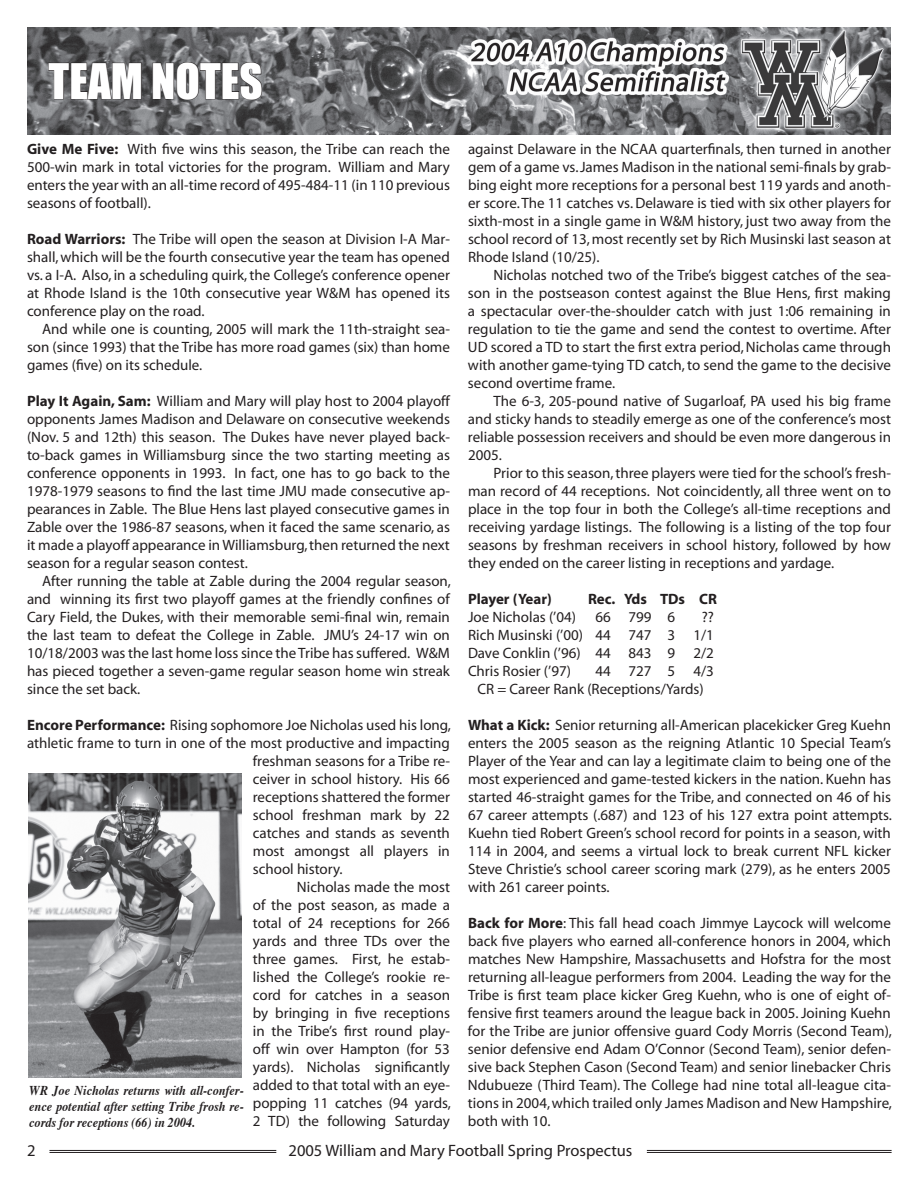
<style>
.page{position:relative;width:918px;height:1188px;background:#fff}
.page>*{position:absolute;margin:0;border:0;box-sizing:border-box;transform-origin:0 0}
.t1{font:45px "Impact";color:#fff}
.t2{font:16.5px "Myriad";color:#231f20}
.t3{font:15px/18px "Myriad";color:#231f20;text-align:justify}
.t4{font:700 15px "Myriad";color:#231f20}
.t5{font:italic 700 13.5px/16.2px "Times";color:#231f20;text-align:justify;scale:.9 1}
.s1{font-weight:700}
</style>
<div class="page">
<img style="left:27px;top:27px;width:864px;height:108px">
<hr style="left:50px;top:1150px;width:226px;height:1px;background:#231f20">
<hr style="left:50px;top:1152px;width:226px;height:1px;background:#231f20">
<hr style="left:647px;top:1150px;width:245px;height:1px;background:#231f20">
<hr style="left:647px;top:1152px;width:245px;height:1px;background:#231f20">
<svg style="left:48px;top:62px;width:94px;height:38px;background:#5b5b5d"></svg>
<svg style="left:152px;top:62px;width:110px;height:38px;background:#646466"></svg>
<img style="left:28px;top:773px;width:214px;height:304px">
<h1 class="t1" style="left:49px;top:53px;width:216px">TEAM NOTES</h1>
<p class="t3" style="left:27px;top:140px;width:425px"><span class="s1">Give Me Five:</span> With five wins this season, the Tribe can reach the 500-win mark in total victories for the program. William and Mary enters the year with an all-time record of 495-484-11 (in 110 previous seasons of football).</p>
<p class="t3" style="left:27px;top:230px;width:425px"><span class="s1">Road Warriors:</span> The Tribe will open the season at Division I-A Mar&shy;shall, which will be the fourth consecutive year the team has opened vs. a I-A. Also, in a scheduling quirk, the College’s conference opener at Rhode Island is the 10th consecutive year W&amp;M has opened its conference play on the road.</p>
<p class="t3" style="left:27px;top:320px;width:425px;text-indent:15px">And while one is counting, 2005 will mark the 11th-straight sea&shy;son (since 1993) that the Tribe has more road games (six) than home games (five) on its schedule.</p>
<p class="t3" style="left:27px;top:392px;width:425px"><span class="s1">Play It Again, Sam:</span> William and Mary will play host to 2004 playoff opponents James Madison and Delaware on consecutive weekends (Nov. 5 and 12th) this season. The Dukes have never played back&shy;to-back games in Williamsburg since the two starting meeting as conference opponents in 1993. In fact, one has to go back to the 1978-1979 seasons to find the last time JMU made consecutive ap&shy;pearances in Zable. The Blue Hens last played consecutive games in Zable over the 1986-87 seasons, when it faced the same scenario, as it made a playoff appearance in Williamsburg, then returned the next season for a regular season contest.</p>
<p class="t3" style="left:27px;top:572px;width:426px;text-indent:15px">After running the table at Zable during the 2004 regular season, and winning its first two playoff games at the friendly confines of Cary Field, the Dukes, with their memorable semi-final win, remain the last team to defeat the College in Zable. JMU’s 24-17 win on 10/18/2003 was the last home loss since the Tribe has suffered. W&amp;M has pieced together a seven-game regular season home win streak since the set back.</p>
<p class="t3" style="left:27px;top:716px;width:426px"><span class="s1">Encore Performance:</span> Rising sophomore Joe Nicholas used his long,</p>
<p class="t3" style="left:27px;top:734px;width:424px">athletic frame to turn in one of the most productive and impacting</p>
<p class="t3" style="left:253px;top:752px;width:199px">freshman seasons for a Tribe re-</p>
<p class="t3" style="left:253px;top:770px;width:199px">ceiver in school history. His 66</p>
<p class="t3" style="left:253px;top:788px;width:199px">receptions shattered the former</p>
<p class="t3" style="left:253px;top:806px;width:199px">school freshman mark by 22</p>
<p class="t3" style="left:253px;top:824px;width:199px">catches and stands as seventh</p>
<p class="t3" style="left:253px;top:842px;width:199px">most amongst all players in</p>
<p class="t3" style="left:253px;top:860px;width:91px">school history.</p>
<p class="t3" style="left:297px;top:878px;width:154px">Nicholas made the most</p>
<p class="t3" style="left:253px;top:896px;width:199px">of the post season, as made a</p>
<p class="t3" style="left:253px;top:914px;width:199px">total of 24 receptions for 266</p>
<p class="t3" style="left:253px;top:932px;width:199px">yards and three TDs over the</p>
<p class="t3" style="left:253px;top:950px;width:199px">three games. First, he estab-</p>
<p class="t3" style="left:253px;top:968px;width:199px">lished the College’s rookie re-</p>
<p class="t3" style="left:253px;top:986px;width:199px">cord for catches in a season</p>
<p class="t3" style="left:253px;top:1004px;width:199px">by bringing in five receptions</p>
<p class="t3" style="left:253px;top:1022px;width:199px">in the Tribe’s first round play-</p>
<p class="t3" style="left:253px;top:1040px;width:199px">off win over Hampton (for 53</p>
<p class="t3" style="left:253px;top:1058px;width:199px">yards). Nicholas significantly</p>
<p class="t3" style="left:253px;top:1076px;width:199px">added to that total with an eye-</p>
<p class="t3" style="left:253px;top:1094px;width:200px">popping 11 catches (94 yards,</p>
<p class="t3" style="left:253px;top:1112px;width:199px">2 TD) the following Saturday</p>
<p class="t5" style="left:29px;top:1083px;width:240px">WR Joe Nicholas returns with all-confer&shy;ence potential after setting Tribe frosh re&shy;cords for receptions (66) in 2004.</p>
<p class="t3" style="left:468px;top:140px;width:425px">against Delaware in the NCAA quarterfinals, then turned in another gem of a game vs. James Madison in the national semi-finals by grab&shy;bing eight more receptions for a personal best 119 yards and anoth&shy;er score. The 11 catches vs. Delaware is tied with six other players for sixth-most in a single game in W&amp;M history, just two away from the school record of 13, most recently set by Rich Musinski last season at Rhode Island (10/25).</p>
<p class="t3" style="left:468px;top:266px;width:425px;text-indent:26px">Nicholas notched two of the Tribe’s biggest catches of the sea&shy;son in the postseason contest against the Blue Hens, first making a spectacular over-the-shoulder catch with just 1:06 remaining in regulation to tie the game and send the contest to overtime. After UD scored a TD to start the first extra period, Nicholas came through with another game-tying TD catch, to send the game to the decisive second overtime frame.</p>
<p class="t3" style="left:468px;top:392px;width:425px;text-indent:26px">The 6-3, 205-pound native of Sugarloaf, PA used his big frame and sticky hands to steadily emerge as one of the conference’s most reliable possession receivers and should be even more dangerous in 2005.</p>
<p class="t3" style="left:468px;top:464px;width:425px;text-indent:25px">Prior to this season, three players were tied for the school’s fresh&shy;man record of 44 receptions. Not coincidently, all three went on to place in the top four in both the College’s all-time receptions and receiving yardage listings. The following is a listing of the top four seasons by freshman receivers in school history, followed by how they ended on the career listing in receptions and yardage.</p>
<p class="t4" style="left:468px;top:591px;width:85px">Player (Year)</p>
<p class="t4" style="left:588px;top:591px;width:130px">Rec. Yds TDs CR</p>
<p class="t3" style="left:468px;top:608px;width:110px">Joe Nicholas (’04)</p>
<p class="t3" style="left:596px;top:608px;width:81px">66 799 6</p>
<p class="t3" style="left:468px;top:608px;width:248px;text-indent:234px">??<br>Rich Musinski (’00) 44 747 3 1/1<br>Dave Conklin (’96) 44 843 9 2/2<br>Chris Rosier (’97)</p>
<p class="t3" style="left:478px;top:662px;width:238px;text-indent:118px">44 727 5 4/3<br>CR = Career Rank (Receptions/Yards)</p>
<p class="t3" style="left:468px;top:716px;width:426px"><span class="s1">What a Kick:</span> Senior returning all-American placekicker Greg Kuehn enters the 2005 season as the reigning Atlantic 10 Special Team’s Player of the Year and can lay a legitimate claim to being one of the most experienced and game-tested kickers in the nation. Kuehn has started 46-straight games for the Tribe, and connected on 46 of his 67 career attempts (.687) and 123 of his 127 extra point attempts.<br>Kuehn tied Robert Green’s school record for points in a season, with 114 in 2004, and seems a virtual lock to break current NFL kicker Steve Christie’s school career scoring mark (279), as he enters 2005 with 261 career points.</p>
<p class="t3" style="left:468px;top:914px;width:426px"><span class="s1">Back for More</span>: This fall head coach Jimmye Laycock will welcome back five players who earned all-conference honors in 2004, which matches New Hampshire, Massachusetts and Hofstra for the most returning all-league performers from 2004. Leading the way for the Tribe is first team place kicker Greg Kuehn, who is one of eight of&shy;fensive first teamers around the league back in 2005. Joining Kuehn for the Tribe are junior offensive guard Cody Morris (Second Team), senior defensive end Adam O’Connor (Second Team), senior defen&shy;sive back Stephen Cason (Second Team) and senior linebacker Chris Ndubueze (Third Team). The College had nine total all-league cita&shy;tions in 2004, which trailed only James Madison and New Hampshire, both with 10.</p>
<p class="t2" style="left:27px;top:1142px;width:10px">2</p>
<p class="t2" style="left:289px;top:1142px;width:345px">2005 William and Mary Football Spring Prospectus</p>
</div>
